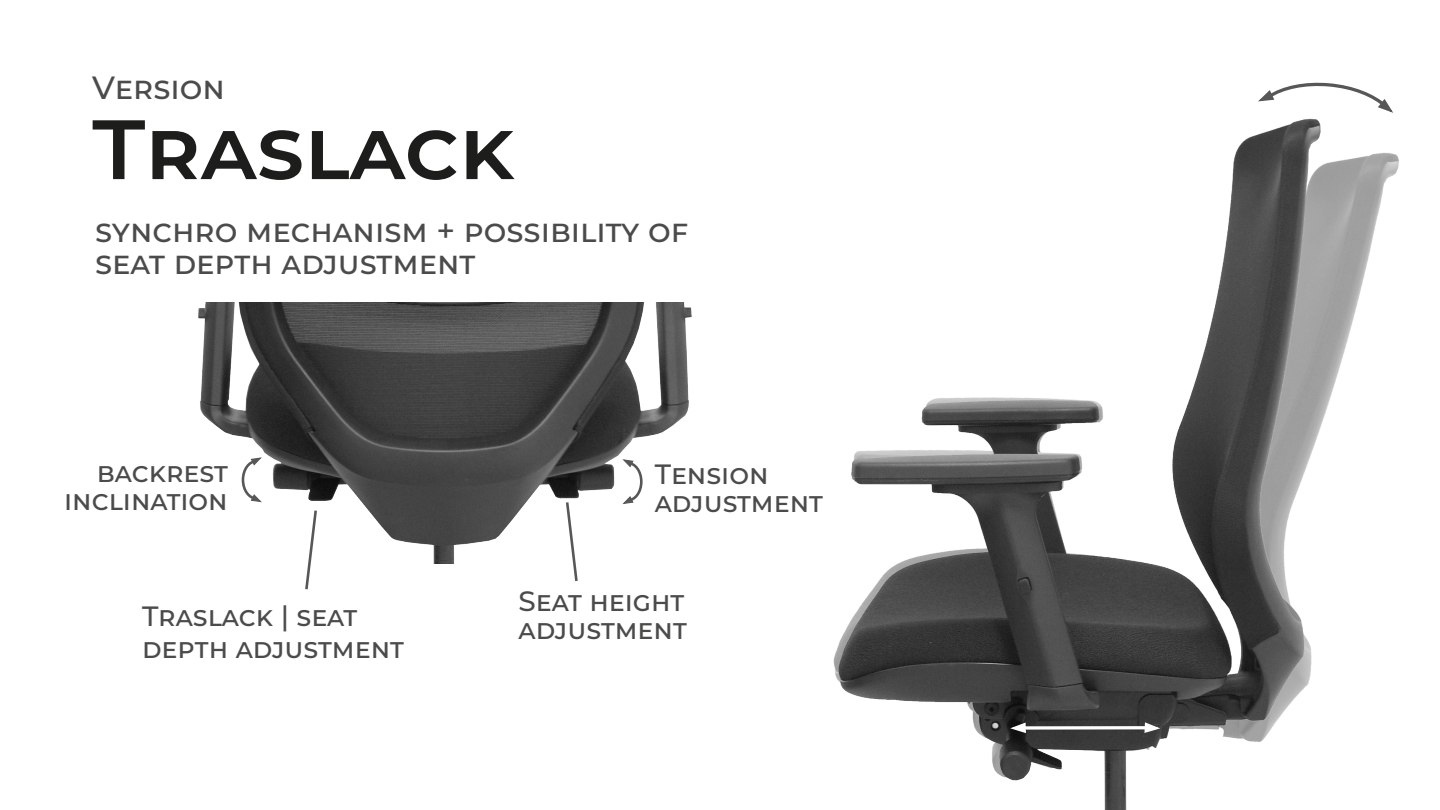
<style>
.page{position:relative;width:1440px;height:810px;background:#fff}
.page>*{position:absolute;margin:0;border:0;box-sizing:border-box;transform-origin:0 0}
.t1{font:100 84px "Montserrat";letter-spacing:.02em;color:#1d1d1b;scale:1.05 1}
.t2{font:100 32.1px/32.1px "Montserrat";color:#4b4b4a}
.t3{font:100 27.9px/27.9px "Montserrat";color:#4b4b4a}
</style>
<div class="page">
<img style="left:833px;top:118px;width:566px;height:692px">
<img style="left:198px;top:303px;width:494px;height:261px">
<svg style="left:564px;top:500px;width:15px;height:81px"></svg>
<svg style="left:303px;top:508px;width:16px;height:82px"></svg>
<svg style="left:240px;top:457px;width:22px;height:46px"></svg>
<svg style="left:622px;top:458px;width:22px;height:47px"></svg>
<svg style="left:1258px;top:82px;width:135px;height:31px"></svg>
<svg style="left:1027px;top:726px;width:116px;height:4px"></svg>
<svg style="left:1143px;top:721px;width:17px;height:13px"></svg>
<svg style="left:1010px;top:721px;width:17px;height:13px"></svg>
<p class="t2" style="left:92px;top:71px;width:134px">Version</p>
<h1 class="t1" style="left:92px;top:93px;width:404px">Traslack</h1>
<p class="t2" style="left:95px;top:213px;width:595px">synchro mechanism + possibility of seat depth adjustment</p>
<p class="t3" style="left:64px;top:458px;width:165px;text-align:right">backrest inclination</p>
<p class="t3" style="left:142px;top:600px;width:263px;line-height:31.7px">Traslack | seat depth adjustment</p>
<p class="t3" style="left:655px;top:460px;width:170px">Tension adjustment</p>
<p class="t3" style="left:519px;top:587px;width:170px">Seat height adjustment</p>
</div>
